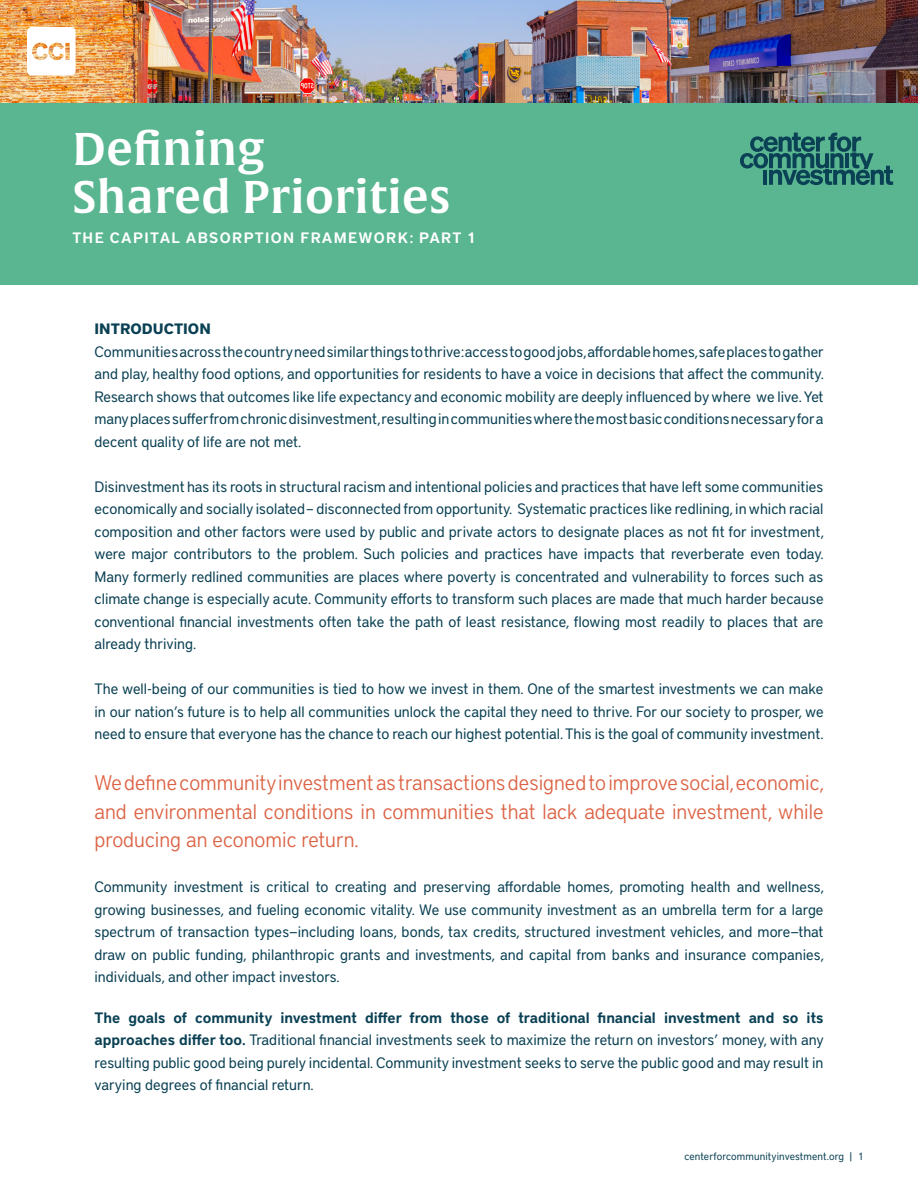
<style>
.page{position:relative;width:918px;height:1188px;background:#fff}
.page>*{position:absolute;margin:0;border:0;box-sizing:border-box;transform-origin:0 0}
.t1{font:45px/48px "Alverata Sb";letter-spacing:.01em;color:#fff}
.t2{font:300 21px/28.5px "District Pro";color:#dc6243;text-align:justify}
.t3{font:15px/22.5px "District Pro";color:#0b4154;text-align:justify}
.t4{font:600 15px "District Pro";letter-spacing:.09em;color:#fff}
.t5{font:700 15px "District Pro";color:#0b4154}
.t6{font:10.5px "District Pro";letter-spacing:.01em;color:#0b4154}
.s1{font-weight:600}
</style>
<div class="page">
<div style="left:0;top:103px;width:918px;height:182px;background:#59b691"></div>
<svg style="left:740px;top:133px;width:153px;height:52px"></svg>
<img style="left:0;top:0;width:918px;height:103px">
<svg style="left:27px;top:27px;width:49px;height:49px"></svg>
<h1 class="t1" style="left:72px;top:126px;width:380px">Defining<br>Shared Priorities</h1>
<p class="t4" style="left:72px;top:228px;width:405px">THE CAPITAL ABSORPTION FRAMEWORK: PART 1</p>
<p class="t5" style="left:94px;top:318px;width:118px">INTRODUCTION</p>
<p class="t3" style="left:94px;top:340px;width:731px">Communities across the country need similar things to thrive: access to good jobs, affordable homes, safe places to gather and play, healthy food options, and opportunities for residents to have a voice in decisions that affect the community.<br>Research shows that outcomes like life expectancy and economic mobility are deeply influenced by where we live. Yet many places suffer from chronic disinvestment, resulting in communities where the most basic conditions necessary for a decent quality of life are not met.</p>
<p class="t3" style="left:95px;top:475px;width:731px">Disinvestment has its roots in structural racism and intentional policies and practices that have left some communities economically and socially isolated – disconnected from opportunity. Systematic practices like redlining, in which racial composition and other factors were used by public and private actors to designate places as not fit for investment, were major contributors to the problem. Such policies and practices have impacts that reverberate even today.<br>Many formerly redlined communities are places where poverty is concentrated and vulnerability to forces such as climate change is especially acute. Community efforts to transform such places are made that much harder because conventional financial investments often take the path of least resistance, flowing most readily to places that are already thriving.</p>
<p class="t3" style="left:95px;top:677px;width:731px">The well-being of our communities is tied to how we invest in them. One of the smartest investments we can make in our nation’s future is to help all communities unlock the capital they need to thrive. For our society to prosper, we need to ensure that everyone has the chance to reach our highest potential. This is the goal of community investment.</p>
<h2 class="t2" style="left:94px;top:768px;width:731px">We define community investment as transactions designed to improve social, economic, and environmental conditions in communities that lack adequate investment, while producing an economic return.</h2>
<p class="t3" style="left:94px;top:875px;width:731px">Community investment is critical to creating and preserving affordable homes, promoting health and wellness, growing businesses, and fueling economic vitality. We use community investment as an umbrella term for a large spectrum of transaction types—including loans, bonds, tax credits, structured investment vehicles, and more—that draw on public funding, philanthropic grants and investments, and capital from banks and insurance companies, individuals, and other impact investors.</p>
<p class="t3" style="left:94px;top:1006px;width:731px"><span class="s1">The goals of community investment differ from those of traditional financial investment and so its approaches differ too.</span> Traditional financial investments seek to maximize the return on investors’ money, with any resulting public good being purely incidental. Community investment seeks to serve the public good and may result in varying degrees of financial return.</p>
<p class="t6" style="left:684px;top:1148px;width:181px">centerforcommunityinvestment.org | 1</p>
</div>
